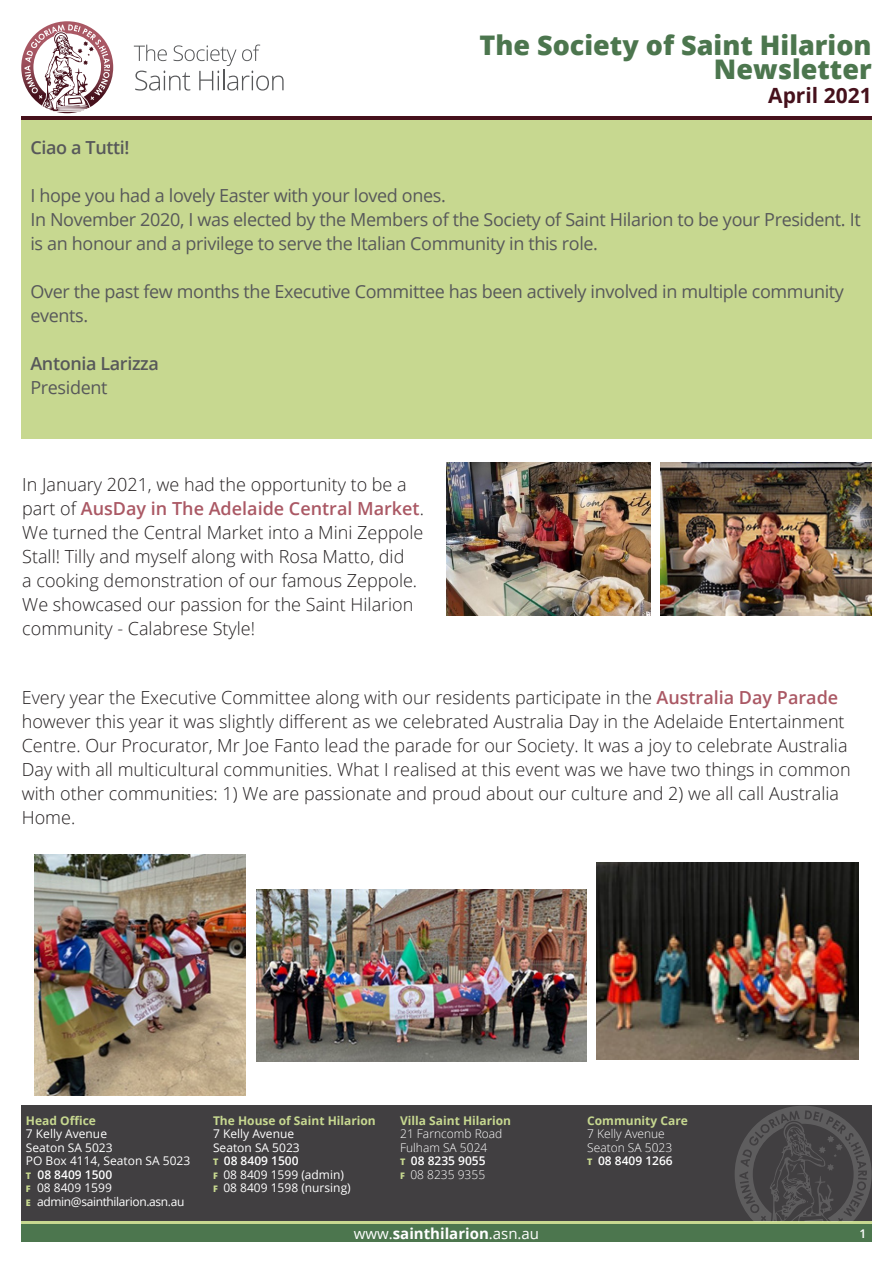
<style>
.page{position:relative;width:893px;height:1263px;background:#fff}
.page>*{position:absolute;margin:0;border:0;box-sizing:border-box;transform-origin:0 0}
.t1{font:800 27px/24px "Open Sans";color:#4c764e;text-align:right}
.t2{font:700 21px "Open Sans";color:#46111c}
.t3{font:300 18px/24px "Open Sans";color:#231f20}
.t4{font:18px/24px "Open Sans";letter-spacing:-.02em;color:#57585a}
.t5{font:600 18px "Open Sans";letter-spacing:-.02em;color:#57585a}
.t6{font:700 15px "Open Sans";color:#fff}
.t7{font:600 15px "Open Sans";color:#fff}
.t8{font:12px "Open Sans";color:#fff}
.t9{font:700 12px "Open Sans";color:#c7d890}
.t10{font:300 12px "Open Sans";color:#fff}
.t11{font:600 12px "Open Sans";color:#fff}
.t12{font:12px "Open Sans";letter-spacing:-.03em;color:#fff}
.s1{font-weight:600;color:#aa5864}
.s2{font-weight:800;font-size:9px;color:#c7d890}
.s3{font-weight:400}
</style>
<div class="page">
<div style="left:21px;top:119px;width:851px;height:320px;background:#c7d890"></div>
<hr style="left:21px;top:116px;width:851px;height:3px;background:#46111c">
<div style="left:21px;top:1106px;width:851px;height:136px;background:#413f41"></div>
<svg style="left:21px;top:1221px;width:851px;height:4px;fill:#c7d890"></svg>
<div style="left:21px;top:1225px;width:851px;height:17px;background:#4c764e"></div>
<svg style="left:21px;top:21px;width:92px;height:92px"></svg>
<svg style="left:134px;top:45px;width:150px;height:46px"></svg>
<svg style="left:735px;top:1106px;width:137px;height:115px"></svg>
<img style="left:660px;top:462px;width:212px;height:154px">
<img style="left:446px;top:462px;width:204px;height:154px">
<img style="left:256px;top:889px;width:330px;height:172px">
<img style="left:35px;top:855px;width:211px;height:241px">
<img style="left:596px;top:863px;width:263px;height:196px">
<p class="t1" style="left:479px;top:32px;width:394px">The Society of Saint Hilarion<br>Newsletter</p>
<p class="t2" style="left:768px;top:80px;width:105px">April 2021</p>
<p class="t5" style="left:30px;top:135px;width:101px">Ciao a Tutti!</p>
<p class="t4" style="left:30px;top:183px;width:417px">I hope you had a lovely Easter with your loved ones.</p>
<p class="t4" style="left:30px;top:207px;width:832px">In November 2020, I was elected by the Members of the Society of Saint Hilarion to be your President. It is an honour and a privilege to serve the Italian Community in this role.</p>
<p class="t4" style="left:30px;top:279px;width:815px">Over the past few months the Executive Committee has been actively involved in multiple community events.</p>
<p class="t5" style="left:30px;top:351px;width:130px">Antonia Larizza</p>
<p class="t4" style="left:30px;top:375px;width:79px">President</p>
<p class="t3" style="left:22px;top:472px;width:403px">In January 2021, we had the opportunity to be a part of <span class="s1">AusDay in The Adelaide Central Market</span>.<br>We turned the Central Market into a Mini Zeppole Stall! Tilly and myself along with Rosa Matto, did<br>a cooking demonstration of our famous Zeppole.<br>We showcased our passion for the Saint Hilarion community - Calabrese Style!</p>
<p class="t3" style="left:22px;top:685px;width:830px">Every year the Executive Committee along with our residents participate in the <span class="s1">Australia Day Parade </span>however this year it was slightly different as we celebrated Australia Day in the Adelaide Entertainment Centre. Our Procurator, Mr Joe Fanto lead the parade for our Society. It was a joy to celebrate Australia Day with all multicultural communities. What I realised at this event was we have two things in common with other communities: 1) We are passionate and proud about our culture and 2) we all call Australia Home.</p>
<p class="t9" style="left:26px;top:1112px;width:71px">Head Office</p>
<p class="t8" style="left:26px;top:1126px;width:83px">7 Kelly Avenue</p>
<p class="t8" style="left:26px;top:1139px;width:88px">Seaton SA 5023</p>
<p class="t8" style="left:26px;top:1153px;width:166px">PO Box 4114, Seaton SA 5023</p>
<p class="t11" style="left:26px;top:1166px;width:88px"><span class="s2">T</span> 08 8409 1500</p>
<p class="t8" style="left:26px;top:1180px;width:87px"><span class="s2">F</span> 08 8409 1599</p>
<p class="t12" style="left:26px;top:1193px;width:160px"><span class="s2">E</span> admin@sainthilarion.asn.au</p>
<p class="t9" style="left:213px;top:1112px;width:164px">The House of Saint Hilarion</p>
<p class="t8" style="left:213px;top:1126px;width:83px">7 Kelly Avenue</p>
<p class="t8" style="left:213px;top:1139px;width:88px">Seaton SA 5023</p>
<p class="t11" style="left:213px;top:1153px;width:87px"><span class="s2">T</span> 08 8409 1500</p>
<p class="t8" style="left:213px;top:1166px;width:133px"><span class="s2">F</span> 08 8409 1599 (admin)</p>
<p class="t8" style="left:213px;top:1180px;width:139px"><span class="s2">F</span> 08 8409 1598 (nursing)</p>
<p class="t9" style="left:400px;top:1112px;width:113px">Villa Saint Hilarion</p>
<p class="t10" style="left:400px;top:1126px;width:104px">21 Farncomb Road</p>
<p class="t10" style="left:400px;top:1139px;width:89px">Fulham SA 5024</p>
<p class="t11" style="left:400px;top:1153px;width:87px"><span class="s2">T</span> 08 8235 9055</p>
<p class="t10" style="left:400px;top:1166px;width:87px"><span class="s2">F</span> 08 8235 9355</p>
<p class="t9" style="left:587px;top:1112px;width:102px">Community Care</p>
<p class="t10" style="left:587px;top:1126px;width:79px">7 Kelly Avenue</p>
<p class="t10" style="left:587px;top:1139px;width:87px">Seaton SA 5023</p>
<p class="t11" style="left:587px;top:1153px;width:87px"><span class="s2">T</span> 08 8409 1266</p>
<p class="t6" style="left:389px;top:1223px;width:152px"><span class="s3">.</span>sainthilarion<span class="s3">.asn.au</span></p>
<p class="t7" style="left:354px;top:1223px;width:63px">www.sai</p>
<p class="t7" style="left:477px;top:1223px;width:24px">n.a</p>
<p class="t11" style="left:860px;top:1225px;width:8px">1</p>
</div>
